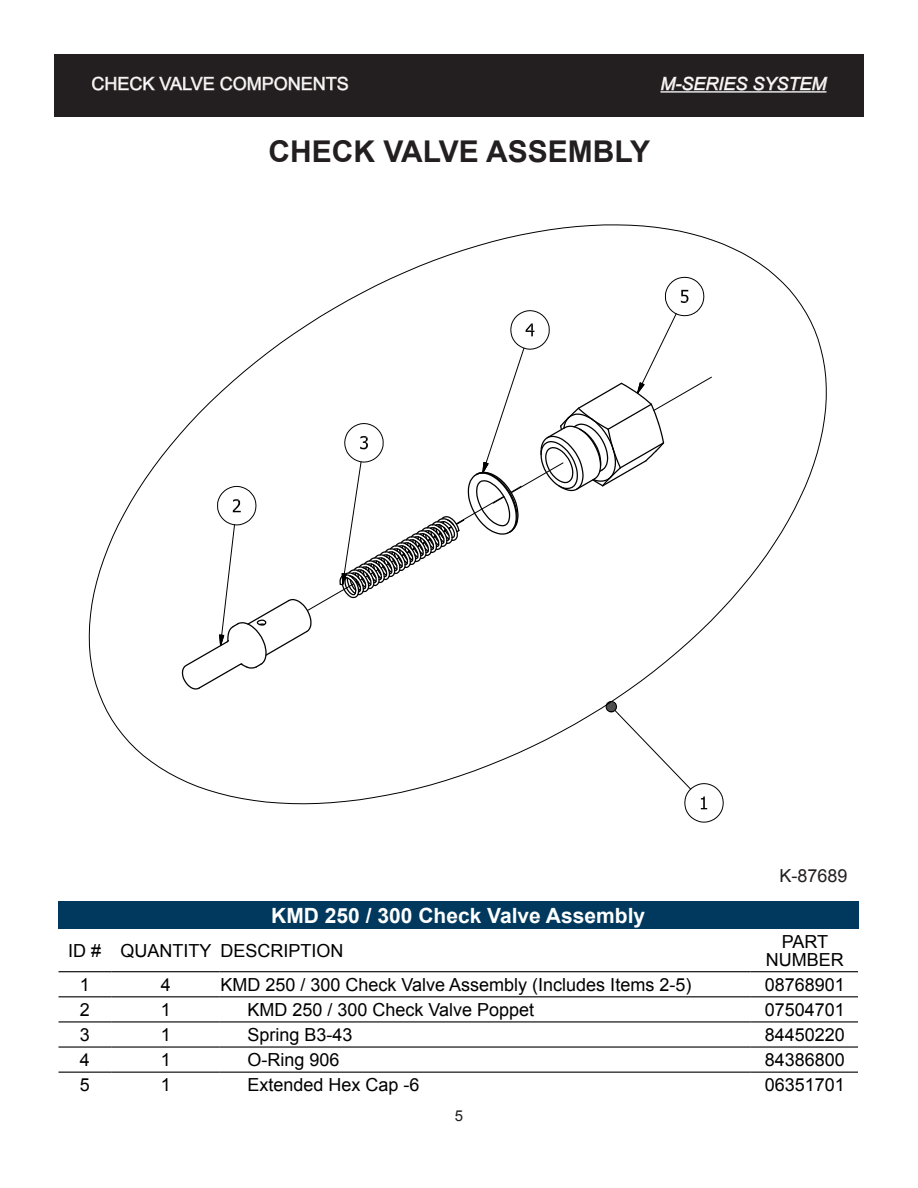
<style>
.page{position:relative;width:918px;height:1188px;background:#fff}
.page>*{position:absolute;margin:0;border:0;box-sizing:border-box;transform-origin:0 0}
.FIGURE_LABELS{font:700 30px "Arial";color:#231f20}
.Table_Text{font:700 21px "Arial";color:#fff}
.Table_Text-2{font:18px/18px "Arial";color:#000;text-align:center}
.COVER_PAGE{font:18px "Arial";color:#fff}
.t1{font:italic 18px "Arial";color:#fff}
.Table_Text-3{font:18px "Arial";color:#231f20}
.t2{font:15px "Arial";color:#231f20}
</style>
<div class="page">
<div style="left:55px;top:55px;width:808px;height:61px;background:#231f20"></div>
<hr style="left:660px;top:91px;width:167px;height:2px;background:#fff">
<svg style="left:661px;top:76px;width:167px;height:15px"></svg>
<div style="left:54px;top:54px;width:810px;height:63px;border:2px solid #231f20"></div>
<svg style="left:92px;top:76px;width:257px;height:15px"></svg>
<div style="left:54px;top:54px;width:405px;height:63px;border:2px solid #231f20"></div>
<svg style="left:89px;top:224px;width:738px;height:581px"></svg>
<svg style="left:181px;top:276px;width:532px;height:414px"></svg>
<svg style="left:605px;top:701px;width:119px;height:122px"></svg>
<div style="left:58px;top:901px;width:801px;height:28px;background:#00395d"></div>
<hr style="left:58px;top:971px;width:54px;height:1px;background:#000">
<hr style="left:112px;top:971px;width:108px;height:1px;background:#000">
<hr style="left:220px;top:971px;width:531px;height:1px;background:#000">
<hr style="left:751px;top:971px;width:107px;height:1px;background:#000">
<hr style="left:58px;top:996px;width:54px;height:1px;background:#000">
<hr style="left:112px;top:996px;width:108px;height:1px;background:#000">
<hr style="left:220px;top:996px;width:531px;height:1px;background:#000">
<hr style="left:751px;top:996px;width:107px;height:1px;background:#000">
<hr style="left:58px;top:1021px;width:54px;height:1px;background:#000">
<hr style="left:112px;top:1021px;width:108px;height:1px;background:#000">
<hr style="left:220px;top:1021px;width:531px;height:1px;background:#000">
<hr style="left:751px;top:1021px;width:107px;height:1px;background:#000">
<hr style="left:58px;top:1046px;width:54px;height:2px;background:#000">
<hr style="left:112px;top:1046px;width:108px;height:2px;background:#000">
<hr style="left:220px;top:1046px;width:531px;height:2px;background:#000">
<hr style="left:751px;top:1046px;width:107px;height:2px;background:#000">
<hr style="left:58px;top:1072px;width:54px;height:1px;background:#000">
<hr style="left:112px;top:1072px;width:108px;height:1px;background:#000">
<hr style="left:220px;top:1072px;width:531px;height:1px;background:#000">
<hr style="left:751px;top:1072px;width:107px;height:1px;background:#000">
<p class="COVER_PAGE" style="left:92px;top:72px;width:259px">CHECK VALVE COMPONENTS</p>
<p class="t1" style="left:660px;top:72px;width:168px">M-SERIES SYSTEM</p>
<p class="FIGURE_LABELS" style="left:268px;top:131px;width:383px">CHECK VALVE ASSEMBLY</p>
<p class="Table_Text" style="left:271px;top:901px;width:375px">KMD 250 / 300 Check Valve Assembly</p>
<p class="Table_Text-3" style="left:780px;top:864px;width:70px">K-87689</p>
<p class="Table_Text-2" style="left:68px;top:942px;width:35px">ID #</p>
<p class="Table_Text-2" style="left:120px;top:942px;width:93px">QUANTITY</p>
<p class="Table_Text-2" style="left:220px;top:942px;width:125px">DESCRIPTION</p>
<p class="Table_Text-2" style="left:766px;top:933px;width:79px">PART<br>NUMBER</p>
<p class="Table_Text-2" style="left:80px;top:976px;width:12px">1</p>
<p class="Table_Text-2" style="left:161px;top:976px;width:12px">4</p>
<p class="Table_Text-2" style="left:220px;top:976px;width:472px">KMD 250 / 300 Check Valve Assembly (Includes Items 2-5)</p>
<p class="Table_Text-2" style="left:765px;top:976px;width:82px">08768901</p>
<p class="Table_Text-2" style="left:80px;top:1001px;width:12px">2</p>
<p class="Table_Text-2" style="left:161px;top:1001px;width:12px">1</p>
<p class="Table_Text-2" style="left:248px;top:1001px;width:288px">KMD 250 / 300 Check Valve Poppet</p>
<p class="Table_Text-2" style="left:765px;top:1001px;width:82px">07504701</p>
<p class="Table_Text-2" style="left:80px;top:1026px;width:12px">3</p>
<p class="Table_Text-2" style="left:161px;top:1026px;width:12px">1</p>
<p class="Table_Text-2" style="left:248px;top:1026px;width:107px">Spring B3-43</p>
<p class="Table_Text-2" style="left:765px;top:1026px;width:82px">84450220</p>
<p class="Table_Text-2" style="left:80px;top:1051px;width:12px">4</p>
<p class="Table_Text-2" style="left:161px;top:1051px;width:12px">1</p>
<p class="Table_Text-2" style="left:248px;top:1051px;width:94px">O-Ring 906</p>
<p class="Table_Text-2" style="left:765px;top:1051px;width:82px">84386800</p>
<p class="Table_Text-2" style="left:80px;top:1076px;width:12px">5</p>
<p class="Table_Text-2" style="left:161px;top:1076px;width:12px">1</p>
<p class="Table_Text-2" style="left:248px;top:1076px;width:174px">Extended Hex Cap -6</p>
<p class="Table_Text-2" style="left:765px;top:1076px;width:82px">06351701</p>
<p class="t2" style="left:455px;top:1106px;width:10px">5</p>
</div>
